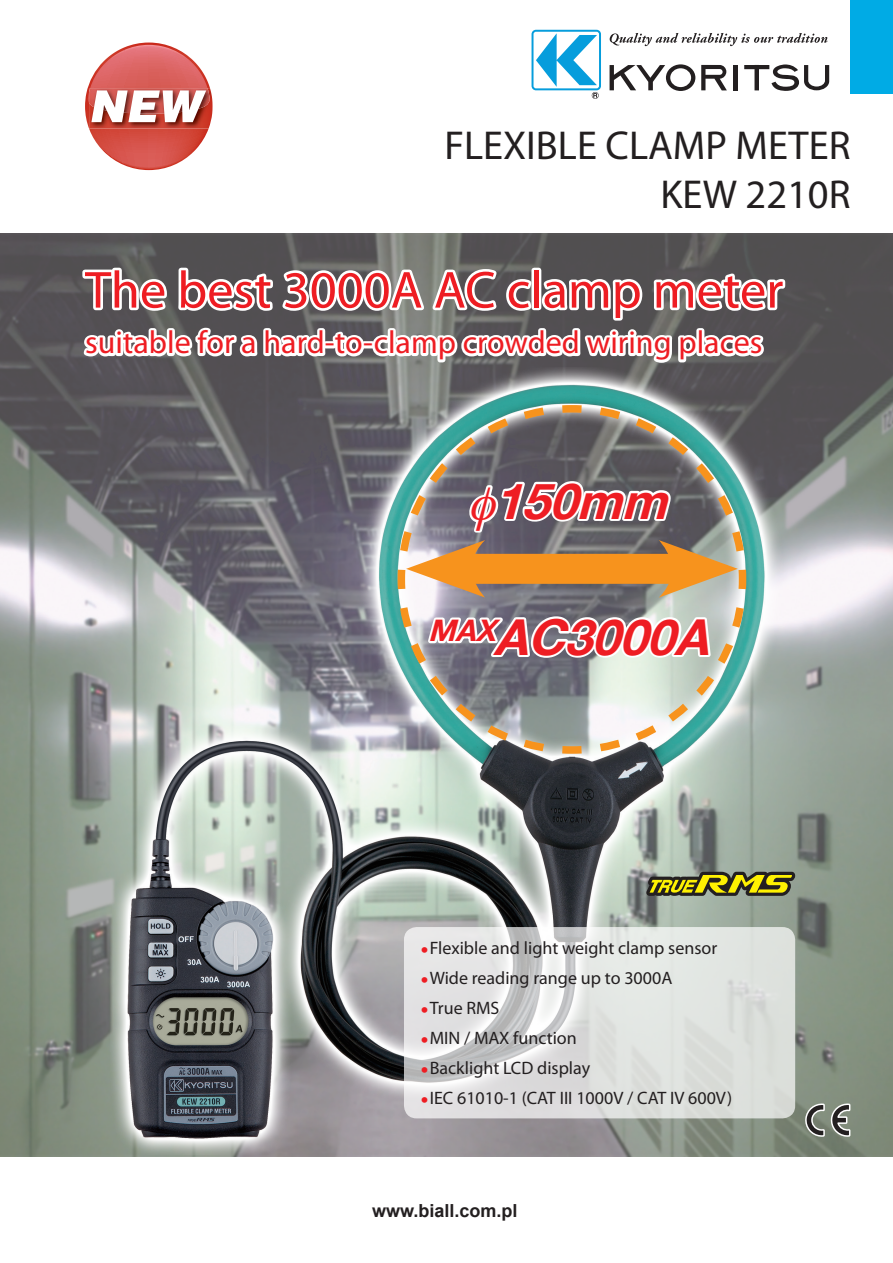
<style>
.page{position:relative;width:893px;height:1263px;background:#fff}
.page>*{position:absolute;margin:0;border:0;box-sizing:border-box;transform-origin:0 0}
.t1{font:52.5px "Myriad Pro";color:#ee1d23}
.t2{font:italic 700 49.5px "Helvetica Neue";color:#ee1d23}
.t3{font:40.5px/48.6px "Myriad Pro";color:#231f20;text-align:right}
.t4{font:32.1px "Myriad Pro";color:#ee1d23}
.t5{font:18px "Myriad Pro";color:#231f20}
.t6{font:700 18px "Arial";color:#231f20}
.s1{font-size:27px;color:#ee1d23}
</style>
<div class="page">
<div style="left:850px;top:0;width:43px;height:94px;background:#00abe5"></div>
<img style="left:0;top:234px;width:893px;height:923px">
<img style="left:111px;top:760px;width:671px;height:394px">
<svg style="left:404px;top:927px;width:391px;height:191px;fill:#e0e1e0"></svg>
<div style="left:531px;top:30px;width:70px;height:60px;background:linear-gradient(to bottom,#0ca0dd,#0da0dd);border-radius:4px"></div>
<svg style="left:533px;top:32px;width:66px;height:67px"></svg>
<svg style="left:610px;top:33px;width:218px;height:13px"></svg>
<svg style="left:610px;top:64px;width:85px;height:27px"></svg>
<svg style="left:701px;top:65px;width:26px;height:25px"></svg>
<hr style="left:734px;top:65px;width:4px;height:25px;background:#231f20">
<svg style="left:744px;top:64px;width:85px;height:27px"></svg>
<svg style="left:105px;top:43px;width:44px;height:21px"></svg>
<img style="left:89px;top:88px;width:123px;height:40px">
<img style="left:89px;top:88px;width:121px;height:26px">
<svg style="left:91px;top:90px;width:115px;height:32px"></svg>
<svg style="left:805px;top:1102px;width:47px;height:36px"></svg>
<svg style="left:646px;top:872px;width:149px;height:24px"></svg>
<svg style="left:79px;top:233px;width:709px;height:527px"></svg>
<h3 class="t3" style="left:444px;top:121px;width:408px">FLEXIBLE CLAMP METER<br>KEW 2210R</h3>
<h1 class="t1" style="left:85px;top:258px;width:700px">The best 3000A AC clamp meter</h1>
<h3 class="t4" style="left:85px;top:323px;width:679px">suitable for a hard-to-clamp crowded wiring places</h3>
<h2 class="t2" style="left:494px;top:462px;width:195px">150mm</h2>
<h2 class="t2" style="left:428px;top:598px;width:303px"><sup>MAX</sup>AC3000A</h2>
<p class="t5" style="left:421px;top:936px;width:298px"><span class="s1">•</span>Flexible and light weight clamp sensor</p>
<p class="t5" style="left:421px;top:966px;width:253px"><span class="s1">•</span>Wide reading range up to 3000A</p>
<p class="t5" style="left:421px;top:996px;width:80px"><span class="s1">•</span>True RMS</p>
<p class="t5" style="left:421px;top:1027px;width:157px"><span class="s1">•</span>MIN / MAX function</p>
<p class="t5" style="left:421px;top:1057px;width:171px"><span class="s1">•</span>Backlight LCD display</p>
<p class="t5" style="left:421px;top:1087px;width:313px"><span class="s1">•</span>IEC 61010-1 (CAT III 1000V / CAT IV 600V)</p>
<p class="t6" style="left:372px;top:1198px;width:147px">www.biall.com.pl</p>
</div>
